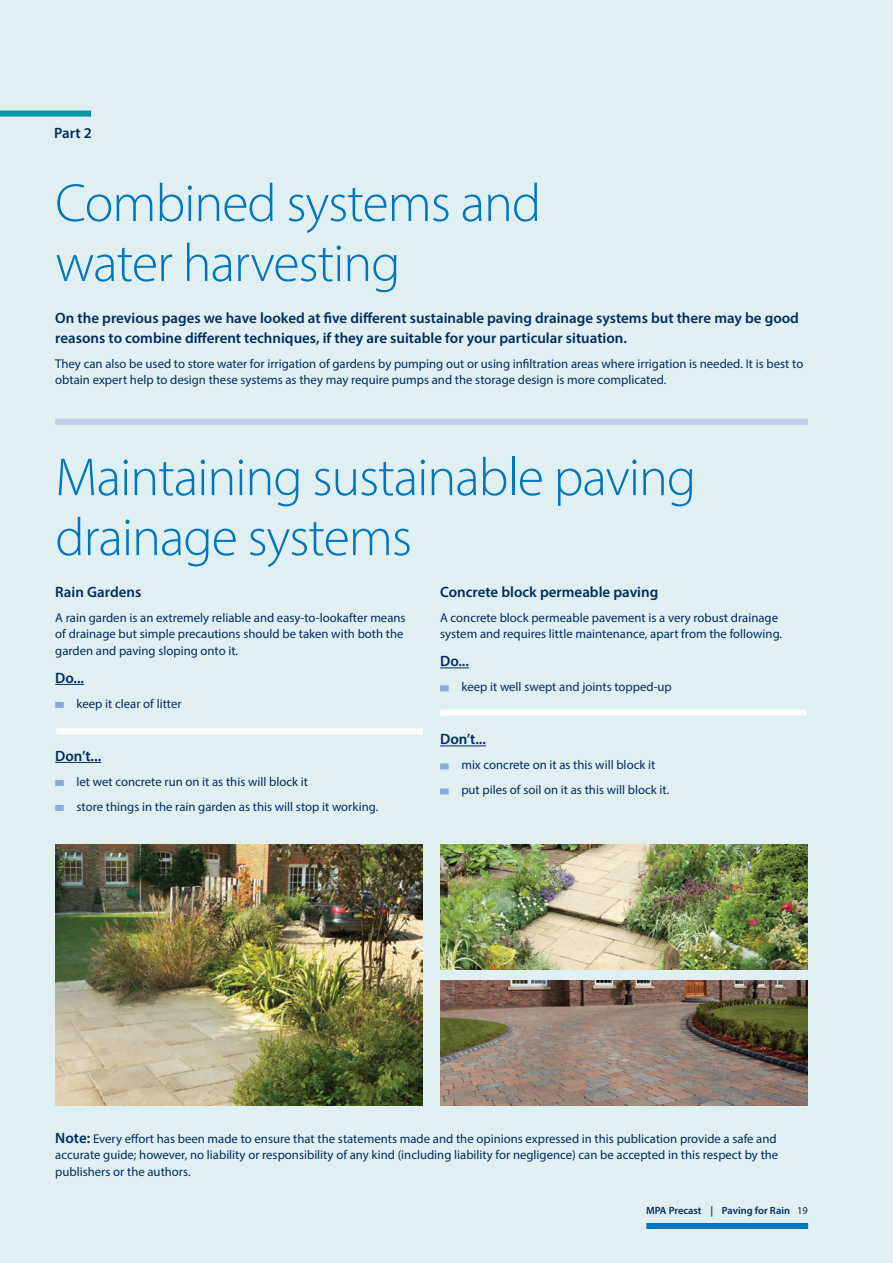
<style>
.page{position:relative;width:893px;height:1263px;background:#e0f0f2}
.page>*{position:absolute;margin:0;border:0;box-sizing:border-box;transform-origin:0 0}
.t1{font:300 54px/60px "Myriad Pro";letter-spacing:-.02em;color:#0076be}
.t2{font:600 15px/19.5px "Myriad Pro";color:#002c5d}
.t3{font:12.75px/16.5px "Myriad Pro";color:#002c5d}
.t4{font:600 10.5px "Myriad Pro";color:#002c5d}
.t5{font:10.5px "Myriad Pro";color:#002c5d}
.s1{font-weight:600;font-size:15px}
</style>
<div class="page">
<img style="left:55px;top:844px;width:368px;height:262px">
<svg style="left:55px;top:684px;width:29px;height:1px"></svg>
<hr style="left:55px;top:762px;width:46px;height:1px;background:#002c5d">
<div style="left:55px;top:702px;width:9px;height:6px;background:#88acd9"></div>
<div style="left:55px;top:780px;width:9px;height:6px;background:#88acd9"></div>
<div style="left:55px;top:805px;width:9px;height:6px;background:#88acd9"></div>
<div style="left:0;top:111px;width:91px;height:6px;background:#0095a1"></div>
<div style="left:55px;top:419px;width:753px;height:6px;background:#c0d0ea"></div>
<svg style="left:440px;top:667px;width:29px;height:1px"></svg>
<hr style="left:440px;top:745px;width:46px;height:1px;background:#002c5d">
<div style="left:440px;top:685px;width:9px;height:6px;background:#88acd9"></div>
<div style="left:440px;top:763px;width:9px;height:6px;background:#88acd9"></div>
<div style="left:440px;top:788px;width:9px;height:6px;background:#88acd9"></div>
<img style="left:440px;top:844px;width:368px;height:125px">
<div style="left:56px;top:728px;width:367px;height:6px;background:#fff"></div>
<div style="left:440px;top:709px;width:367px;height:6px;background:#fff"></div>
<img style="left:440px;top:980px;width:368px;height:126px">
<div style="left:646px;top:1223px;width:162px;height:6px;background:#0076be"></div>
<p class="t2" style="left:54px;top:123px;width:39px">Part 2</p>
<p class="t1" style="left:55px;top:172px;width:487px">Combined systems and water harvesting</p>
<p class="t2" style="left:55px;top:308px;width:745px">On the previous pages we have looked at five different sustainable paving drainage systems but there may be good reasons to combine different techniques, if they are suitable for your particular situation.</p>
<p class="t3" style="left:55px;top:355px;width:750px">They can also be used to store water for irrigation of gardens by pumping out or using infiltration areas where irrigation is needed. It is best to obtain expert help to design these systems as they may require pumps and the storage design is more complicated.</p>
<p class="t1" style="left:55px;top:447px;width:642px">Maintaining sustainable paving drainage systems</p>
<p class="t2" style="left:55px;top:582px;width:88px">Rain Gardens</p>
<p class="t3" style="left:55px;top:609px;width:352px">A rain garden is an extremely reliable and easy-to-lookafter means of drainage but simple precautions should be taken with both the garden and paving sloping onto it.</p>
<p class="t2" style="left:55px;top:668px;width:30px">Do...</p>
<p class="t3" style="left:77px;top:695px;width:107px">keep it clear of litter</p>
<p class="t2" style="left:55px;top:746px;width:47px">Don’t...</p>
<p class="t3" style="left:77px;top:773px;width:233px">let wet concrete run on it as this will block it</p>
<p class="t3" style="left:77px;top:798px;width:303px">store things in the rain garden as this will stop it working.</p>
<p class="t2" style="left:440px;top:582px;width:220px">Concrete block permeable paving</p>
<p class="t3" style="left:440px;top:609px;width:344px">A concrete block permeable pavement is a very robust drainage system and requires little maintenance, apart from the following.</p>
<p class="t2" style="left:440px;top:651px;width:30px">Do...</p>
<p class="t3" style="left:461px;top:679px;width:212px">keep it well swept and joints topped-up</p>
<p class="t2" style="left:440px;top:729px;width:47px">Don’t...</p>
<p class="t3" style="left:461px;top:757px;width:195px">mix concrete on it as this will block it</p>
<p class="t3" style="left:461px;top:782px;width:209px">put piles of soil on it as this will block it.</p>
<p class="t3" style="left:55px;top:1130px;width:725px"><span class="s1">Note:</span> Every effort has been made to ensure that the statements made and the opinions expressed in this publication provide a safe and accurate guide; however, no liability or responsibility of any kind (including liability for negligence) can be accepted in this respect by the publishers or the authors.</p>
<p class="t4" style="left:646px;top:1204px;width:145px">MPA Precast | Paving for Rain</p>
<p class="t5" style="left:797px;top:1204px;width:12px">19</p>
</div>
